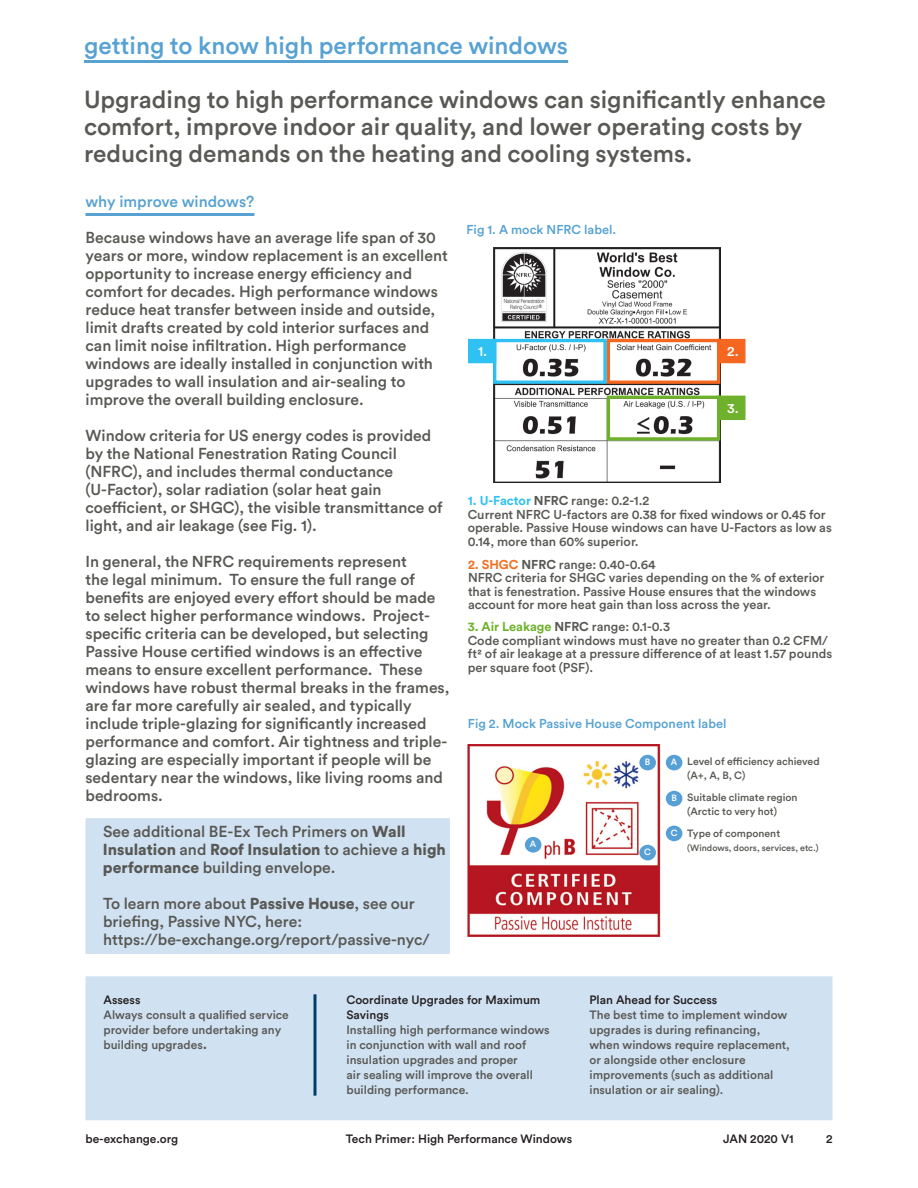
<style>
.page{position:relative;width:918px;height:1188px;background:#fff}
.page>*{position:absolute;margin:0;border:0;box-sizing:border-box;transform-origin:0 0}
.Circular_16_25_18{font:500 24.3px/27px "Circular Std";color:#585854}
.Circular__Slug__16_2{font:500 24.3px "Circular Std";color:#57a2d2}
.Circular_10_5_12{font:500 15.75px/18px "Circular Std";color:#585854}
.Circular_10_5_Slug{font:500 15.75px "Circular Std";color:#57a2d2}
.Circular_8_5_10{font:500 13.8px "Circular Std";color:#fff}
.Circular_10_5_12-2{font:500 12.75px/13.5px "Circular Std";color:#585854}
.Circular_8_5_10-2{font:500 12.75px "Circular Std";letter-spacing:.005em;color:#57a2d2}
.Sidebar{font:500 12px/15px "Circular Std";color:#585854}
.Sidebar-2{font:500 12px/15px "Circular Std";color:#231f20}
.Circular_10_5_12-3{font:500 10.5px "Circular Std";color:#585854}
.Circular_10_5_12-4{font:500 9px "Circular Std";color:#585854}
.t1{font:500 9px "Circular Std";color:#fff}
.s1{font-weight:900}
.s2{font-weight:700;color:#2ec1f1}
.s3{font-weight:700}
.s4{font-weight:700;color:#f36e21}
.s5{font-weight:700;color:#6eb12c}
.s6{font-size:15px}
</style>
<div class="page">
<div style="left:85px;top:818px;width:365px;height:136px;background:#d0e1f2"></div>
<img style="left:493px;top:247px;width:227px;height:236px">
<div style="left:468px;top:339px;width:28px;height:24px;background:#2ec1f1"></div>
<div style="left:717px;top:339px;width:29px;height:24px;background:#f56721"></div>
<div style="left:717px;top:396px;width:29px;height:24px;background:#6eb12c"></div>
<hr style="left:84px;top:60px;width:484px;height:3px;background:#57a2d2">
<hr style="left:85px;top:213px;width:169px;height:3px;background:#57a2d2">
<div style="left:607px;top:339px;width:113px;height:45px;border:3px solid #f56721"></div>
<div style="left:493px;top:339px;width:114px;height:45px;border:3px solid #2ec1f1"></div>
<div style="left:607px;top:396px;width:113px;height:45px;border:3px solid #6eb12c"></div>
<div style="left:85px;top:976px;width:747px;height:144px;background:#d0e1f2"></div>
<hr style="left:313px;top:994px;width:3px;height:102px;background:#003d6a">
<img style="left:468px;top:745px;width:193px;height:192px">
<div style="left:525px;top:837px;width:16px;height:16px;background:#56a0d5;border-radius:50%"></div>
<div style="left:639px;top:755px;width:17px;height:15px;background:#56a0d5;border-radius:50%"></div>
<div style="left:639px;top:845px;width:17px;height:15px;background:#56a0d5;border-radius:50%"></div>
<div style="left:666px;top:755px;width:16px;height:15px;background:#56a0d5;border-radius:50%"></div>
<div style="left:666px;top:791px;width:16px;height:15px;background:#56a0d5;border-radius:50%"></div>
<div style="left:666px;top:826px;width:16px;height:15px;background:#56a0d5;border-radius:50%"></div>
<p class="Circular__Slug__16_2" style="left:84px;top:30px;width:486px">getting to know high performance windows</p>
<p class="Circular_16_25_18" style="left:84px;top:85px;width:743px">Upgrading to high performance windows can significantly enhance comfort, improve indoor air quality, and lower operating costs by reducing demands on the heating and cooling systems.</p>
<p class="Circular_10_5_Slug" style="left:85px;top:192px;width:170px">why improve windows?</p>
<p class="Circular_10_5_12" style="left:86px;top:228px;width:364px">Because windows have an average life span of 30 years or more, window replacement is an excellent opportunity to increase energy efficiency and comfort for decades. High performance windows reduce heat transfer between inside and outside, limit drafts created by cold interior surfaces and can limit noise infiltration. High performance windows are ideally installed in conjunction with upgrades to wall insulation and air-sealing to improve the overall building enclosure.</p>
<p class="Circular_10_5_12" style="left:86px;top:426px;width:359px">Window criteria for US energy codes is provided by the National Fenestration Rating Council (NFRC), and includes thermal conductance (U-Factor), solar radiation (solar heat gain coefficient, or SHGC), the visible transmittance of light, and air leakage (see Fig. 1).</p>
<p class="Circular_10_5_12" style="left:86px;top:552px;width:366px">In general, the NFRC requirements represent<br>the legal minimum. To ensure the full range of benefits are enjoyed every effort should be made to select higher performance windows. Project&shy;specific criteria can be developed, but selecting Passive House certified windows is an effective means to ensure excellent performance. These windows have robust thermal breaks in the frames, are far more carefully air sealed, and typically include triple-glazing for significantly increased performance and comfort. Air tightness and triple&shy;glazing are especially important if people will be sedentary near the windows, like living rooms and bedrooms.</p>
<p class="Circular_10_5_12" style="left:103px;top:822px;width:345px">See additional BE-Ex Tech Primers on <span class="s1">Wall<br>Insulation</span> and <span class="s1">Roof Insulation</span> to achieve a <span class="s1">high performance</span> building envelope.</p>
<p class="Circular_10_5_12" style="left:103px;top:894px;width:313px">To learn more about <span class="s1">Passive House</span>, see our briefing, Passive NYC, here:</p>
<p class="Circular_10_5_12" style="left:103px;top:930px;width:328px">https://be-exchange.org/report/passive-nyc/</p>
<p class="Circular_8_5_10-2" style="left:466px;top:221px;width:151px">Fig 1. A mock NFRC label.</p>
<p class="Circular_8_5_10" style="left:478px;top:343px;width:11px">1.</p>
<p class="Circular_8_5_10" style="left:727px;top:343px;width:13px">2.</p>
<p class="Circular_8_5_10" style="left:727px;top:399px;width:13px">3.</p>
<p class="Circular_10_5_12-2" style="left:468px;top:494px;width:183px"><span class="s2">1. U-Factor</span> <span class="s3">NFRC</span> range: 0.2-1.2</p>
<p class="Circular_10_5_12-2" style="left:468px;top:507px;width:365px">Current NFRC U-factors are 0.38 for fixed windows or 0.45 for operable. Passive House windows can have U-Factors as low as<br>0.14, more than 60% superior.</p>
<p class="Circular_10_5_12-2" style="left:468px;top:557px;width:189px"><span class="s4">2. SHGC</span> <span class="s3">NFRC</span> range: 0.40-0.64</p>
<p class="Circular_10_5_12-2" style="left:468px;top:571px;width:358px">NFRC criteria for SHGC varies depending on the % of exterior that is fenestration. Passive House ensures that the windows account for more heat gain than loss across the year.</p>
<p class="Circular_10_5_12-2" style="left:468px;top:620px;width:204px"><span class="s5">3. Air Leakage</span> <span class="s3">NFRC</span> range: 0.1-0.3</p>
<p class="Circular_10_5_12-2" style="left:468px;top:633px;width:366px">Code compliant windows must have no greater than 0.2 CFM/ ft2 of air leakage at a pressure difference of at least 1.57 pounds per square foot (PSF).</p>
<p class="Circular_8_5_10-2" style="left:468px;top:716px;width:260px">Fig 2. Mock Passive House Component label</p>
<p class="t1" style="left:671px;top:756px;width:8px">A</p>
<p class="Circular_10_5_12-3" style="left:687px;top:755px;width:134px">Level of efficiency achieved</p>
<p class="Circular_10_5_12-3" style="left:687px;top:769px;width:60px">(A+, A, B, C)</p>
<p class="t1" style="left:671px;top:792px;width:7px">B</p>
<p class="Circular_10_5_12-3" style="left:687px;top:791px;width:112px">Suitable climate region</p>
<p class="Circular_10_5_12-3" style="left:687px;top:805px;width:91px">(Arctic to very hot)</p>
<p class="t1" style="left:671px;top:827px;width:8px">C</p>
<p class="Circular_10_5_12-3" style="left:687px;top:827px;width:94px">Type of component</p>
<p class="Circular_10_5_12-4" style="left:687px;top:842px;width:133px">(Windows, doors, services, etc.)</p>
<p class="t1" style="left:645px;top:756px;width:7px">B</p>
<p class="t1" style="left:530px;top:838px;width:8px">A</p>
<p class="t1" style="left:644px;top:846px;width:8px">C</p>
<p class="Sidebar-2" style="left:103px;top:992px;width:39px">Assess</p>
<p class="Sidebar" style="left:103px;top:1007px;width:187px">Always consult a qualified service provider before undertaking any building upgrades<span class="s6">.</span></p>
<p class="Sidebar-2" style="left:346px;top:992px;width:195px">Coordinate Upgrades for Maximum<br>Savings</p>
<p class="Sidebar" style="left:346px;top:1022px;width:205px">Installing high performance windows in conjunction with wall and roof insulation upgrades and proper<br>air sealing will improve the overall building performance.</p>
<p class="Sidebar-2" style="left:589px;top:992px;width:129px">Plan Ahead for Success</p>
<p class="Sidebar" style="left:589px;top:1007px;width:202px">The best time to implement window upgrades is during refinancing, when windows require replacement, or alongside other enclosure improvements (such as additional insulation or air sealing).</p>
<p class="Sidebar-2" style="left:85px;top:1131px;width:94px">be-exchange.org</p>
<p class="Sidebar-2" style="left:346px;top:1131px;width:228px">Tech Primer: High Performance Windows</p>
<p class="Sidebar-2" style="left:723px;top:1131px;width:72px">JAN 2020 V1</p>
<p class="Sidebar-2" style="left:826px;top:1131px;width:8px">2</p>
</div>
